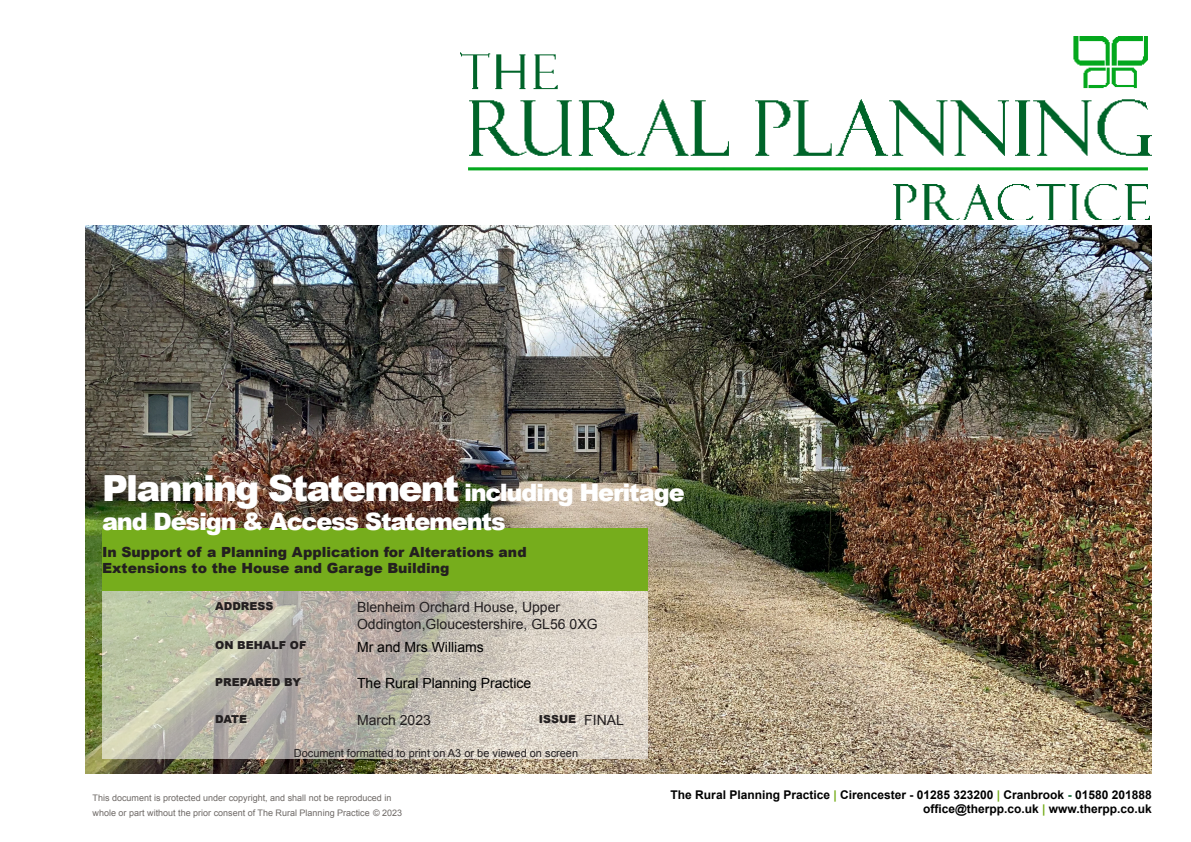
<style>
.page{position:relative;width:1191px;height:842px;background:#fff}
.page>*{position:absolute;margin:0;border:0;box-sizing:border-box;transform-origin:0 0}
.Head_2{font:900 36px "Arial";letter-spacing:-.05em;color:#fff}
.Head_2-2{font:900 24px "Arial";letter-spacing:-.05em;color:#fff}
.Head_2-3{font:900 14px/16.8px "Arial";color:#231f20}
.List{font:14px/16.8px "Arial";color:#231f20}
.Head_1{font:14px "Arial";color:#000}
.Head_2-4{font:14px "Arial";color:#231f20}
.t1{font:700 12px/14.4px "Arial";color:#000;text-align:right}
.Head_2-5{font:11px "Arial";color:#231f20}
.Head_1-2{font:900 11px "Arial";color:#231f20}
.t2{font:9px/14.4px "Arial";color:#6e6966}
.s1{font-size:24px}
.s2{color:#76ad1c}
.s3{color:#005c26}
</style>
<div class="page">
<img style="left:85px;top:225px;width:1066px;height:549px">
<svg style="left:102px;top:591px;width:545px;height:167px;background:#c5c0b3"></svg>
<div style="left:102px;top:529px;width:545px;height:62px;background:#76ad1c"></div>
<img style="left:461px;top:36px;width:690px;height:183px">
<p class="Head_2" style="left:102px;top:468px;width:584px">Planning Statement <span class="s1">including Heritage</span></p>
<p class="Head_2-2" style="left:102px;top:508px;width:405px">and Design &amp; Access Statements</p>
<p class="Head_2-3" style="left:102px;top:543px;width:426px">In Support of a Planning Application for Alterations and<br>Extensions to the House and Garage Building</p>
<p class="Head_1-2" style="left:215px;top:600px;width:60px">ADDRESS</p>
<p class="List" style="left:357px;top:599px;width:242px">Blenheim Orchard House, Upper<br>Oddington,Gloucestershire, GL56 0XG</p>
<p class="Head_1-2" style="left:215px;top:639px;width:93px">ON BEHALF OF</p>
<p class="Head_1" style="left:357px;top:637px;width:128px">Mr and Mrs Williams</p>
<p class="Head_1-2" style="left:215px;top:676px;width:87px">PREPARED BY</p>
<p class="Head_1" style="left:357px;top:674px;width:176px">The Rural Planning Practice</p>
<p class="Head_1-2" style="left:215px;top:712px;width:33px">DATE</p>
<p class="Head_2-4" style="left:357px;top:711px;width:75px">March 2023</p>
<p class="Head_1-2" style="left:539px;top:712px;width:39px">ISSUE</p>
<p class="Head_2-4" style="left:584px;top:711px;width:41px">FINAL</p>
<p class="Head_2-5" style="left:294px;top:745px;width:286px">Document formatted to print on A3 or be viewed on screen</p>
<p class="t2" style="left:93px;top:791px;width:311px">This document is protected under copyright, and shall not be reproduced in whole or part without the prior consent of The Rural Planning Practice © 2023</p>
<h3 class="t1" style="left:670px;top:788px;width:482px">The Rural Planning Practice <span class="s2">|</span> Cirencester - 01285 323200 <span class="s2">|</span> Cranbrook <span class="s3">-</span> 01580 201888 office@therpp.co.uk <span class="s2">|</span> www.therpp.co.uk</h3>
</div>
